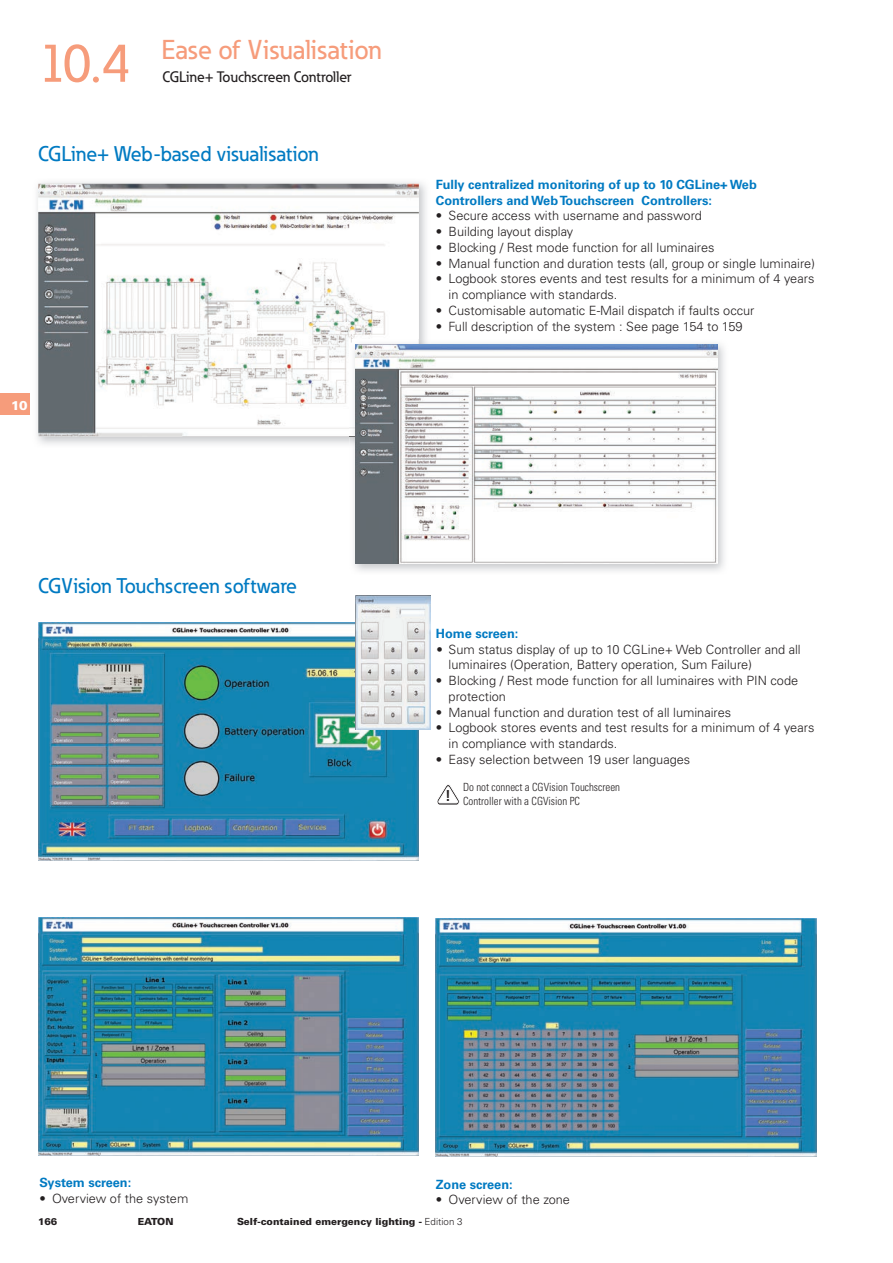
<style>
.page{position:relative;width:893px;height:1263px;background:#fff}
.page>*{position:absolute;margin:0;border:0;box-sizing:border-box;transform-origin:0 0}
.t1{font:500 54px "Eaton";color:#f69c7b}
.t2{font:500 27px "Eaton";color:#f69c7b}
.t3{font:500 21px "Eaton";color:#007ac2}
.t4{font:700 15.15px "Univers";color:#231f20}
.t5{font:500 15px "Eaton";color:#231f20}
.t6{font:300 12.75px/15.8px "Univers LT";color:#231f20}
.t7{font:700 12.75px/15.8px "Univers LT Std";color:#007ac2}
.t8{font:900 12.75px "Univers LT";color:#fff}
.t9{font:300 condensed 11.25px/13.5px "Univers";color:#231f20}
.t10{font:900 9.75px "Univers LT";color:#231f20}
.s1{font-family:"Univers";font-stretch:condensed}
.s2{font-weight:300}
</style>
<div class="page">
<div style="left:0;top:394px;width:30px;height:21px;background:#f69c7b"></div>
<img style="left:38px;top:623px;width:381px;height:237px">
<img style="left:38px;top:918px;width:381px;height:238px">
<img style="left:436px;top:918px;width:380px;height:238px">
<img style="left:38px;top:184px;width:381px;height:252px">
<img style="left:354px;top:343px;width:370px;height:228px">
<img style="left:350px;top:339px;width:69px;height:97px">
<img style="left:355px;top:345px;width:362px;height:218px">
<img style="left:355px;top:595px;width:75px;height:135px">
<svg style="left:437px;top:784px;width:23px;height:21px"></svg>
<h1 class="t1" style="left:38px;top:30px;width:94px">10.4</h1>
<h2 class="t2" style="left:162px;top:33px;width:222px">Ease of Visualisation</h2>
<p class="t5" style="left:163px;top:67px;width:190px">CGLine+ Touchscreen Controller</p>
<h3 class="t3" style="left:38px;top:140px;width:282px">CGLine+ Web-based visualisation</h3>
<p class="t8" style="left:11px;top:397px;width:18px">10</p>
<p class="t7" style="left:436px;top:177px;width:322px">Fully centralized monitoring of up to 10 CGLine+ Web<br>Controllers and Web Touchscreen Controllers:</p>
<p class="t6" style="left:436px;top:208px;width:268px">• Secure access with username and password</p>
<p class="t6" style="left:436px;top:224px;width:139px">• Building layout display</p>
<p class="t6" style="left:436px;top:239px;width:280px">• Blocking / Rest mode function for all luminaires</p>
<p class="t6" style="left:436px;top:255px;width:381px">• Manual function and duration tests (all, group or single luminaire)</p>
<p class="t6" style="left:449px;top:271px;width:367px;text-indent:-13px">• Logbook stores events and test results for a minimum of 4 years in compliance with standards.</p>
<p class="t6" style="left:436px;top:302px;width:320px">• Customisable automatic E-Mail dispatch if faults occur</p>
<p class="t6" style="left:436px;top:318px;width:308px">• Full description of the system : See page 154 to 159</p>
<h3 class="t3" style="left:38px;top:573px;width:261px">CGVision Touchscreen software</h3>
<p class="t7" style="left:436px;top:626px;width:84px">Home screen:</p>
<p class="t6" style="left:449px;top:641px;width:354px;text-indent:-13px"><span class="s1">•</span> Sum status display of up to 10 CGLine+ Web Controller and all luminaires (Operation, Battery operation, Sum Failure)</p>
<p class="t6" style="left:449px;top:673px;width:351px;text-indent:-13px">• Blocking / Rest mode function for all luminaires with PIN code protection</p>
<p class="t6" style="left:436px;top:704px;width:297px">• Manual function and duration test of all luminaires</p>
<p class="t6" style="left:449px;top:720px;width:367px;text-indent:-13px">• Logbook stores events and test results for a minimum of 4 years in compliance with standards.</p>
<p class="t6" style="left:436px;top:751px;width:256px">• Easy selection between 19 user languages</p>
<p class="t4" style="left:445px;top:787px;width:7px">!</p>
<p class="t9" style="left:463px;top:781px;width:158px">Do not connect a CGVision Touchscreen<br>Controller with a CGVision PC</p>
<p class="t7" style="left:39px;top:1174px;width:93px">System screen:</p>
<p class="t6" style="left:39px;top:1190px;width:151px">• Overview of the system</p>
<p class="t7" style="left:436px;top:1176px;width:78px">Zone screen:</p>
<p class="t6" style="left:436px;top:1192px;width:136px">• Overview of the zone</p>
<p class="t10" style="left:38px;top:1215px;width:21px">166</p>
<p class="t10" style="left:138px;top:1215px;width:37px">EATON</p>
<p class="t10" style="left:237px;top:1215px;width:227px">Self-contained emergency lighting - <span class="s2">Edition 3</span></p>
</div>
